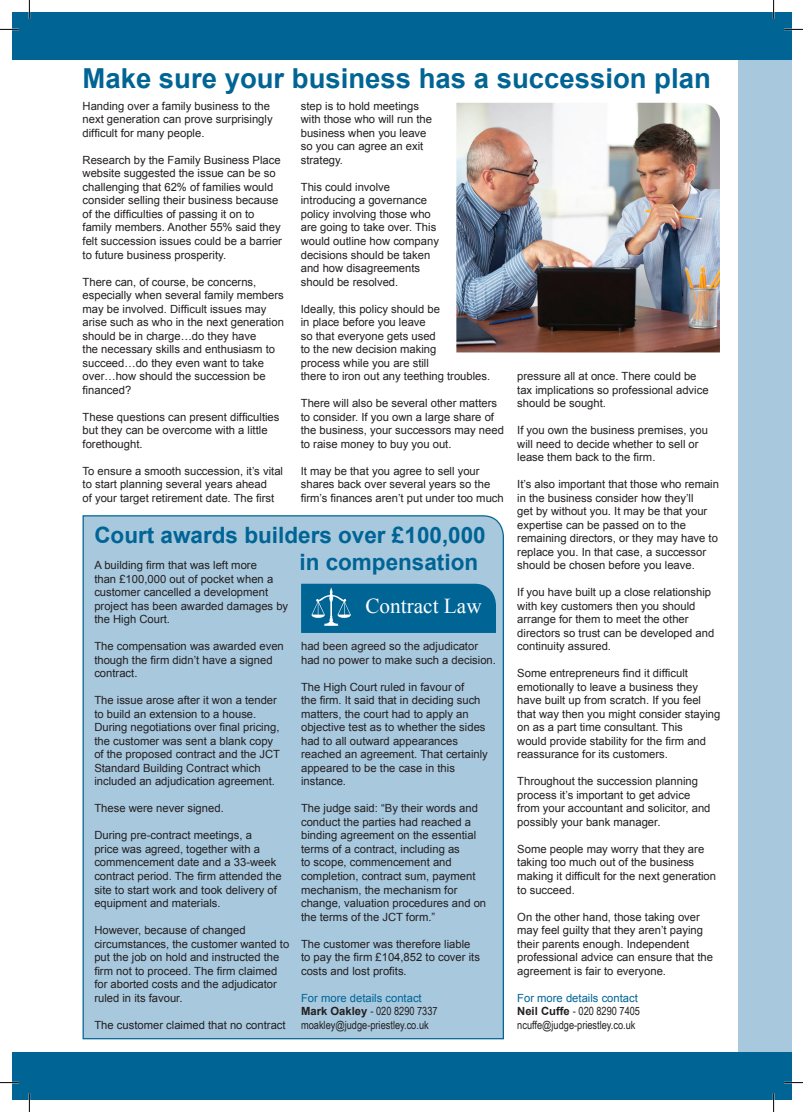
<style>
.page{position:relative;width:803px;height:1112px;background:#fff}
.page>*{position:absolute;margin:0;border:0;box-sizing:border-box;transform-origin:0 0}
.t1{font:700 27.5px "Arial";color:#006494}
.t2{font:700 22.5px "Arial";color:#006494}
.t3{font:21.25px "Times New Roman";color:#fff}
.t4{font:11.25px/13.5px "Arial";color:#231f20}
.t5{font:11.25px/13.5px "Arial Narrow";color:#231f20}
.t6{font:11.25px "Arial";color:#006494}
.s1{font-family:"Arial";font-weight:700}
</style>
<div class="page">
<div style="left:738px;top:48px;width:53px;height:1017px;background:#a8c8de"></div>
<div style="left:12px;top:12px;width:779px;height:48px;background:#006494"></div>
<div style="left:12px;top:1052px;width:779px;height:47px;background:#006494"></div>
<div style="left:82px;top:515px;width:422px;height:524px;background:#a8c8de"></div>
<img style="left:456px;top:103px;width:264px;height:249px">
<svg style="left:301px;top:583px;width:195px;height:49px"></svg>
<svg style="left:0;top:29px;width:19px;height:1px"></svg>
<svg style="left:784px;top:29px;width:19px;height:1px"></svg>
<svg style="left:0;top:1081px;width:19px;height:2px"></svg>
<svg style="left:784px;top:1081px;width:19px;height:2px"></svg>
<svg style="left:29px;top:0;width:1px;height:19px"></svg>
<svg style="left:29px;top:1093px;width:1px;height:18px"></svg>
<svg style="left:773px;top:0;width:1px;height:19px"></svg>
<svg style="left:773px;top:1093px;width:1px;height:18px"></svg>
<h1 class="t1" style="left:83px;top:59px;width:630px">Make sure your business has a succession plan</h1>
<p class="t4" style="left:83px;top:99px;width:192px">Handing over a family business to the next generation can prove surprisingly difficult for many people.</p>
<p class="t4" style="left:83px;top:153px;width:201px">Research by the Family Business Place website suggested the issue can be so challenging that 62% of families would consider selling their business because of the difficulties of passing it on to family members. Another 55% said they felt succession issues could be a barrier to future business prosperity.</p>
<p class="t4" style="left:83px;top:275px;width:203px">There can, of course, be concerns, especially when several family members may be involved. Difficult issues may arise such as who in the next generation should be in charge…do they have<br>the necessary skills and enthusiasm to succeed…do they even want to take over…how should the succession be financed?</p>
<p class="t4" style="left:83px;top:410px;width:198px">These questions can present difficulties but they can be overcome with a little forethought.</p>
<p class="t4" style="left:83px;top:464px;width:202px">To ensure a smooth succession, it’s vital to start planning several years ahead<br>of your target retirement date. The first</p>
<h2 class="t2" style="left:94px;top:518px;width:393px">Court awards builders over £100,000</h2>
<p class="t4" style="left:94px;top:558px;width:164px">A building firm that was left more</p>
<h2 class="t2" style="left:299px;top:546px;width:180px">in compensation</h2>
<p class="t4" style="left:94px;top:572px;width:195px">than £100,000 out of pocket when a customer cancelled a development project has been awarded damages by the High Court.</p>
<p class="t4" style="left:94px;top:639px;width:191px">The compensation was awarded even though the firm didn’t have a signed contract.</p>
<p class="t4" style="left:94px;top:693px;width:187px">The issue arose after it won a tender to build an extension to a house.<br>During negotiations over final pricing, the customer was sent a blank copy of the proposed contract and the JCT Standard Building Contract which included an adjudication agreement.</p>
<p class="t4" style="left:94px;top:801px;width:131px">These were never signed.</p>
<p class="t4" style="left:94px;top:828px;width:189px">During pre-contract meetings, a<br>price was agreed, together with a commencement date and a 33-week contract period. The firm attended the site to start work and took delivery of equipment and materials.</p>
<p class="t4" style="left:94px;top:923px;width:196px">However, because of changed circumstances, the customer wanted to put the job on hold and instructed the firm not to proceed. The firm claimed for aborted costs and the adjudicator ruled in its favour.</p>
<p class="t4" style="left:94px;top:1017px;width:193px">The customer claimed that no contract</p>
<p class="t4" style="left:301px;top:99px;width:133px">step is to hold meetings with those who will run the business when you leave so you can agree an exit strategy.</p>
<p class="t4" style="left:301px;top:180px;width:140px">This could involve introducing a governance policy involving those who are going to take over. This would outline how company decisions should be taken and how disagreements should be resolved.</p>
<p class="t4" style="left:301px;top:302px;width:191px">Ideally, this policy should be<br>in place before you leave<br>so that everyone gets used<br>to the new decision making<br>process while you are still<br>there to iron out any teething troubles.</p>
<p class="t4" style="left:301px;top:396px;width:205px">There will also be several other matters to consider. If you own a large share of the business, your successors may need to raise money to buy you out.</p>
<p class="t4" style="left:301px;top:464px;width:205px">It may be that you agree to sell your shares back over several years so the firm’s finances aren’t put under too much</p>
<h3 class="t3" style="left:365px;top:591px;width:118px">Contract Law</h3>
<p class="t4" style="left:301px;top:639px;width:196px">had been agreed so the adjudicator had no power to make such a decision.</p>
<p class="t4" style="left:301px;top:680px;width:188px">The High Court ruled in favour of<br>the firm. It said that in deciding such matters, the court had to apply an objective test as to whether the sides had to all outward appearances reached an agreement. That certainly appeared to be the case in this instance.</p>
<p class="t4" style="left:301px;top:801px;width:187px">The judge said: “By their words and conduct the parties had reached a binding agreement on the essential terms of a contract, including as<br>to scope, commencement and completion, contract sum, payment mechanism, the mechanism for change, valuation procedures and on the terms of the JCT form.”</p>
<p class="t4" style="left:301px;top:936px;width:180px">The customer was therefore liable to pay the firm £104,852 to cover its costs and lost profits.</p>
<p class="t6" style="left:301px;top:989px;width:122px">For more details contact</p>
<p class="t5" style="left:301px;top:1003px;width:138px"><span class="s1">Mark Oakley</span> - 020 8290 7337 moakley@judge-priestley.co.uk</p>
<p class="t4" style="left:517px;top:369px;width:193px">pressure all at once. There could be tax implications so professional advice should be sought.</p>
<p class="t4" style="left:517px;top:423px;width:192px">If you own the business premises, you will need to decide whether to sell or lease them back to the firm.</p>
<p class="t4" style="left:517px;top:477px;width:203px">It’s also important that those who remain in the business consider how they’ll<br>get by without you. It may be that your expertise can be passed on to the remaining directors, or they may have to replace you. In that case, a successor should be chosen before you leave.</p>
<p class="t4" style="left:517px;top:585px;width:198px">If you have built up a close relationship with key customers then you should arrange for them to meet the other directors so trust can be developed and continuity assured.</p>
<p class="t4" style="left:517px;top:666px;width:205px">Some entrepreneurs find it difficult emotionally to leave a business they have built up from scratch. If you feel that way then you might consider staying on as a part time consultant. This<br>would provide stability for the firm and reassurance for its customers.</p>
<p class="t4" style="left:517px;top:774px;width:195px">Throughout the succession planning process it’s important to get advice from your accountant and solicitor, and possibly your bank manager.</p>
<p class="t4" style="left:517px;top:842px;width:200px">Some people may worry that they are taking too much out of the business making it difficult for the next generation to succeed.</p>
<p class="t4" style="left:517px;top:909px;width:197px">On the other hand, those taking over may feel guilty that they aren’t paying their parents enough. Independent professional advice can ensure that the agreement is fair to everyone.</p>
<p class="t6" style="left:517px;top:989px;width:122px">For more details contact</p>
<p class="t5" style="left:517px;top:1003px;width:124px"><span class="s1">Neil Cuffe</span> - 020 8290 7405 ncuffe@judge-priestley.co.uk</p>
</div>
